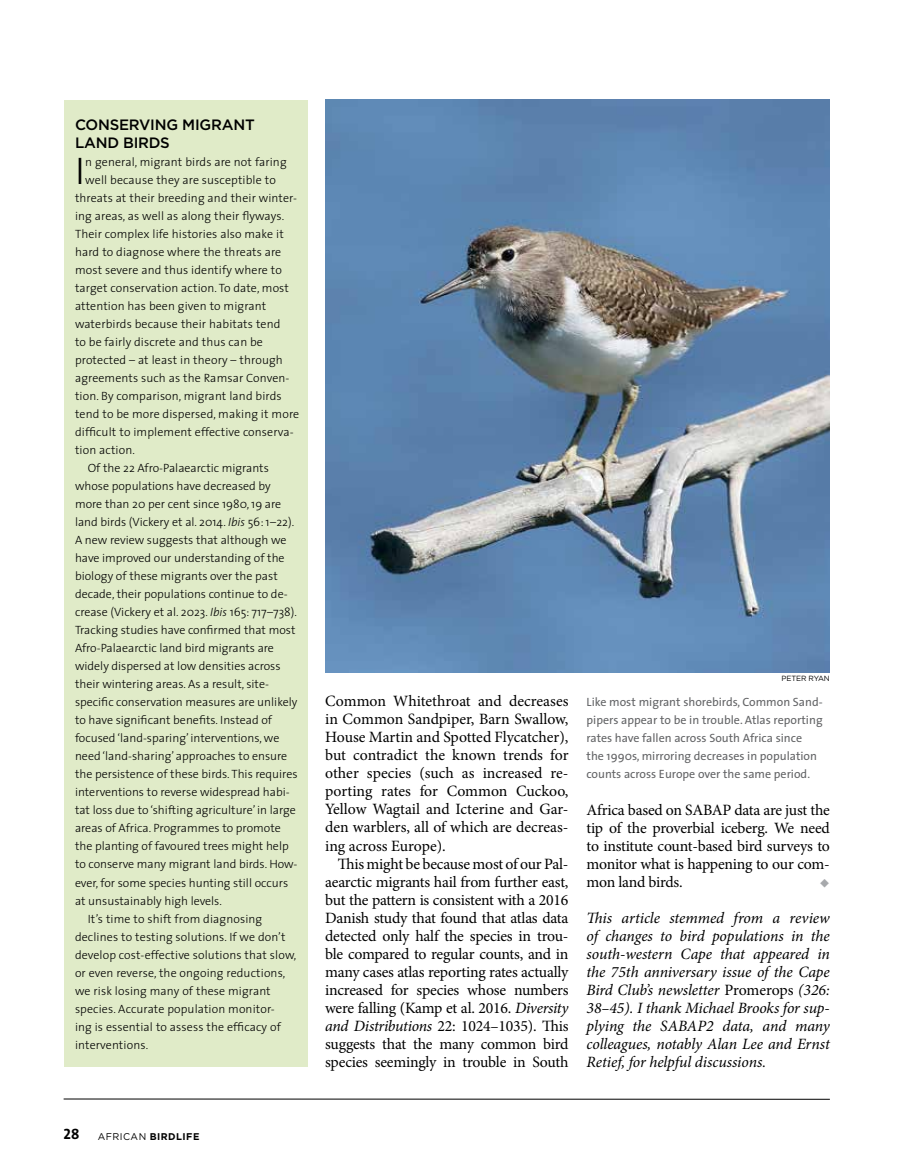
<style>
.page{position:relative;width:915px;height:1170px;background:#fff}
.page>*{position:absolute;margin:0;border:0;box-sizing:border-box;transform-origin:0 0}
.t1{font:300 38.7px "The Sans";color:#000}
.t2{font:15.75px/18px "Minion Pro";letter-spacing:-.015em;color:#000;text-align:justify}
.t3{font:italic 15.75px/18px "Minion Pro";letter-spacing:-.01em;color:#000;text-align:justify}
.t4{font:500 15px/18px "Gotham";letter-spacing:-.015em;color:#000}
.t5{font:300 12px "The Sans";color:#000}
.t6{font:12px/18px "The Sans";color:#636466}
.t7{font:700 9.75px "Gotham";letter-spacing:.05em;color:#000}
.t8{font:7.5px "Gotham";letter-spacing:-.015em;color:#000}
.s1{font-style:italic}
.s2{font-family:"The Sans Bold Caps";font-weight:400;font-size:15px}
.s3{font-weight:400}
.s4{font-style:normal}
</style>
<div class="page">
<hr style="left:64px;top:1098px;width:765px;height:1px;background:#000">
<img style="left:325px;top:100px;width:504px;height:572px">
<div style="left:64px;top:100px;width:243px;height:966px;background:#e0ebc8"></div>
<p class="t4" style="left:75px;top:115px;width:181px">CONSERVING MIGRANT<br>LAND BIRDS</p>
<h1 class="t1" style="left:75px;top:139px;width:11px">I</h1>
<p class="t5" style="left:85px;top:152px;width:203px">n general, migrant birds are not faring</p>
<p class="t5" style="left:85px;top:170px;width:192px">well because they are susceptible to</p>
<p class="t5" style="left:75px;top:188px;width:223px">threats at their breeding and their winter-</p>
<p class="t5" style="left:75px;top:206px;width:211px">ing areas, as well as along their flyways.</p>
<p class="t5" style="left:75px;top:224px;width:210px">Their complex life histories also make it</p>
<p class="t5" style="left:75px;top:242px;width:208px">hard to diagnose where the threats are</p>
<p class="t5" style="left:75px;top:260px;width:208px">most severe and thus identify where to</p>
<p class="t5" style="left:75px;top:278px;width:215px">target conservation action. To date, most</p>
<p class="t5" style="left:75px;top:296px;width:192px">attention has been given to migrant</p>
<p class="t5" style="left:75px;top:314px;width:207px">waterbirds because their habitats tend</p>
<p class="t5" style="left:75px;top:332px;width:189px">to be fairly discrete and thus can be</p>
<p class="t5" style="left:75px;top:350px;width:209px">protected – at least in theory – through</p>
<p class="t5" style="left:75px;top:368px;width:216px">agreements such as the Ramsar Conven-</p>
<p class="t5" style="left:75px;top:386px;width:208px">tion. By comparison, migrant land birds</p>
<p class="t5" style="left:75px;top:404px;width:226px">tend to be more dispersed, making it more</p>
<p class="t5" style="left:75px;top:422px;width:220px">difficult to implement effective conserva-</p>
<p class="t5" style="left:75px;top:440px;width:61px">tion action.</p>
<p class="t5" style="left:88px;top:458px;width:182px">Of the 22 Afro-Palaearctic migrants</p>
<p class="t5" style="left:75px;top:476px;width:197px">whose populations have decreased by</p>
<p class="t5" style="left:75px;top:494px;width:208px">more than 20 per cent since 1980, 19 are</p>
<p class="t5" style="left:75px;top:512px;width:220px">land birds (Vickery et al. 2014. <span class="s1">Ibis</span> 56: 1–22).</p>
<p class="t5" style="left:75px;top:530px;width:213px">A new review suggests that although we</p>
<p class="t5" style="left:75px;top:548px;width:211px">have improved our understanding of the</p>
<p class="t5" style="left:75px;top:566px;width:204px">biology of these migrants over the past</p>
<p class="t5" style="left:75px;top:584px;width:214px">decade, their populations continue to de-</p>
<p class="t5" style="left:75px;top:602px;width:223px">crease (Vickery et al. 2023. <span class="s1">Ibis</span> 165: 717–738).</p>
<p class="t5" style="left:75px;top:620px;width:222px">Tracking studies have confirmed that most</p>
<p class="t5" style="left:75px;top:638px;width:200px">Afro-Palaearctic land bird migrants are</p>
<p class="t5" style="left:75px;top:656px;width:207px">widely dispersed at low densities across</p>
<p class="t5" style="left:75px;top:674px;width:195px">their wintering areas. As a result, site-</p>
<p class="t5" style="left:75px;top:692px;width:224px">specific conservation measures are unlikely</p>
<p class="t5" style="left:75px;top:710px;width:198px">to have significant benefits. Instead of</p>
<p class="t5" style="left:75px;top:728px;width:206px">focused ‘land-sparing’ interventions, we</p>
<p class="t5" style="left:75px;top:746px;width:214px">need ‘land-sharing’ approaches to ensure</p>
<p class="t5" style="left:75px;top:764px;width:224px">the persistence of these birds. This requires</p>
<p class="t5" style="left:75px;top:782px;width:216px">interventions to reverse widespread habi-</p>
<p class="t5" style="left:75px;top:800px;width:222px">tat loss due to ‘shifting agriculture’ in large</p>
<p class="t5" style="left:75px;top:818px;width:207px">areas of Africa. Programmes to promote</p>
<p class="t5" style="left:75px;top:836px;width:215px">the planting of favoured trees might help</p>
<p class="t5" style="left:75px;top:854px;width:224px">to conserve many migrant land birds. How-</p>
<p class="t5" style="left:75px;top:872px;width:215px">ever, for some species hunting still occurs</p>
<p class="t5" style="left:75px;top:890px;width:148px">at unsustainably high levels.</p>
<p class="t5" style="left:88px;top:908px;width:176px">It’s time to shift from diagnosing</p>
<p class="t5" style="left:75px;top:926px;width:212px">declines to testing solutions. If we don’t</p>
<p class="t5" style="left:75px;top:944px;width:223px">develop cost-effective solutions that slow,</p>
<p class="t5" style="left:75px;top:962px;width:212px">or even reverse, the ongoing reductions,</p>
<p class="t5" style="left:75px;top:980px;width:197px">we risk losing many of these migrant</p>
<p class="t5" style="left:75px;top:998px;width:201px">species. Accurate population monitor-</p>
<p class="t5" style="left:75px;top:1016px;width:207px">ing is essential to assess the efficacy of</p>
<p class="t5" style="left:75px;top:1034px;width:75px">interventions.</p>
<p class="t7" style="left:64px;top:1129px;width:137px"><span class="s2">28</span> <span class="s3">AFRICAN</span> BIRDLIFE</p>
<p class="t2" style="left:325px;top:692px;width:245px">Common Whitethroat and decreases in Common Sandpiper, Barn Swallow, House Martin and Spotted Flycatcher), but contradict the known trends for other species (such as increased re&shy;porting rates for Common Cuckoo, Yellow Wagtail and Icterine and Gar&shy;den warblers, all of which are decreas&shy;ing across Europe).</p>
<p class="t2" style="left:325px;top:854px;width:245px;text-indent:13px">This might be because most of our Pal&shy;aearctic migrants hail from further east, but the pattern is consistent with a 2016<br>Danish study that found that atlas data detected only half the species in trou&shy;ble compared to regular counts, and in many cases atlas reporting rates actually increased for species whose numbers were falling (Kamp et al. 2016. <span class="s1">Diversity and Distributions</span> 22: 1024–1035). This suggests that the many common bird species seemingly in trouble in South</p>
<p class="t8" style="left:781px;top:673px;width:50px">PETER RYAN</p>
<p class="t6" style="left:586px;top:693px;width:238px">Like most migrant shorebirds, Common Sand&shy;pipers appear to be in trouble. Atlas reporting rates have fallen across South Africa since<br>the 1990s, mirroring decreases in population counts across Europe over the same period.</p>
<h2 class="t2" style="left:586px;top:800px;width:245px">Africa based on SABAP data are just the tip of the proverbial iceberg. We need to institute count-based bird surveys to monitor what is happening to our com&shy;mon land birds.</h2>
<p class="t3" style="left:586px;top:908px;width:245px">This article stemmed from a review of changes to bird populations in the south-western Cape that appeared in the 75th anniversary issue of the Cape Bird Club’s newsletter <span class="s4">Promerops</span> (326:<br>38–45). I thank Michael Brooks for sup&shy;plying the SABAP2 data, and many colleagues, notably Alan Lee and Ernst Retief, for helpful discussions.</p>
</div>
